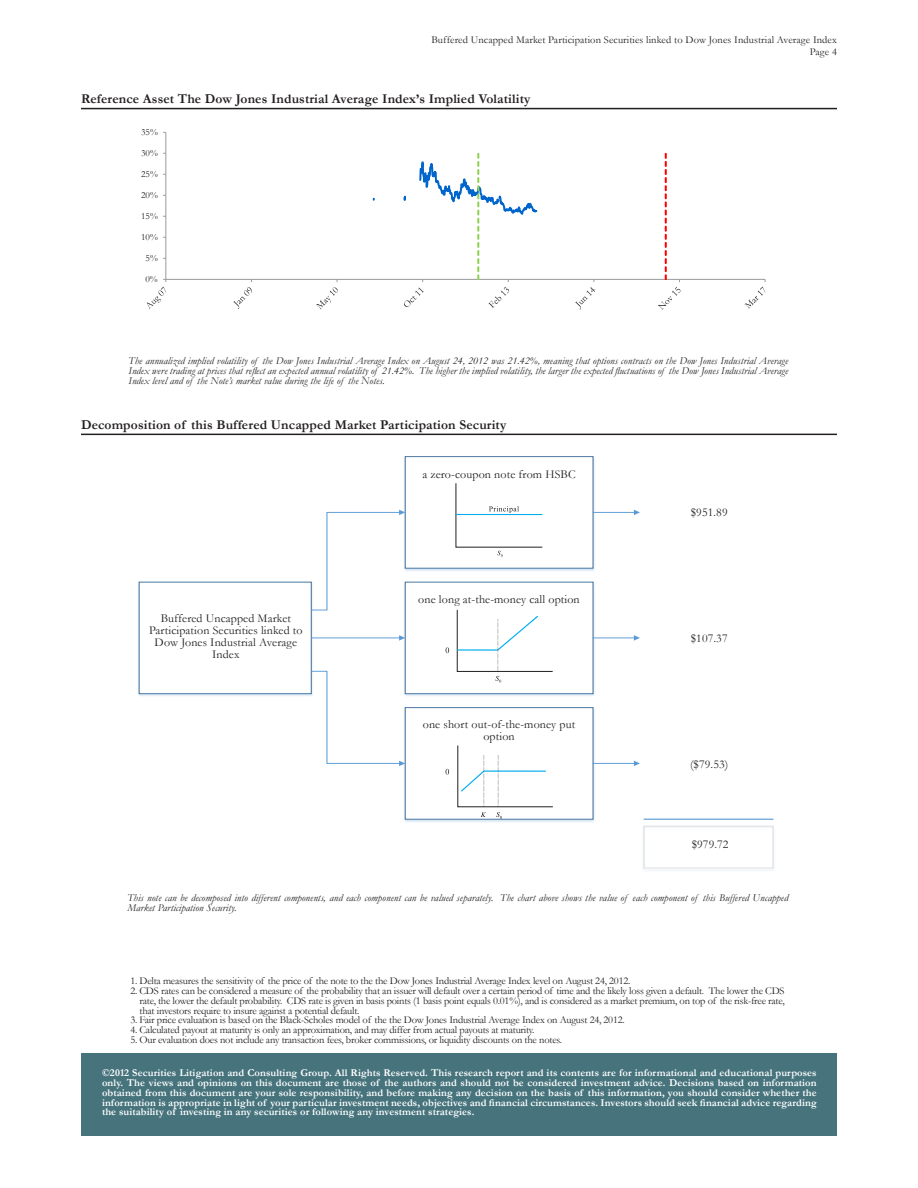
<style>
.page{position:relative;width:918px;height:1188px;background:#fff}
.page>*{position:absolute;margin:0;border:0;box-sizing:border-box;transform-origin:0 0}
.t1{font:700 13.5px "Garamond";letter-spacing:.01em;color:#231f20}
.t2{font:12px/12px "Garamond";letter-spacing:.01em;color:#231f20;text-align:center}
.t3{font:10.5px/9.8px "Garamond";letter-spacing:-.02em;color:#231f20;text-align:justify}
.t4{font:700 10.5px/9.8px "Garamond";letter-spacing:.01em;color:#fff;text-align:justify}
.t5{font:italic 10.5px/9.8px "Garamond";letter-spacing:.01em;color:#231f20}
.t6{font:10.5px "Garamond";letter-spacing:.01em;color:#231f20}
.t7{font:9.45px "Garamond";letter-spacing:-.005em;color:#231f20}
</style>
<div class="page">
<hr style="left:81px;top:108px;width:756px;height:1px;background:#231f20">
<hr style="left:81px;top:434px;width:756px;height:1px;background:#231f20">
<hr style="left:165px;top:132px;width:1px;height:147px;background:#989a9d">
<hr style="left:166px;top:279px;width:599px;height:1px;background:#989a9d">
<svg style="left:147px;top:279px;width:19px;height:30px"></svg>
<svg style="left:233px;top:279px;width:19px;height:30px"></svg>
<svg style="left:316px;top:279px;width:22px;height:31px"></svg>
<svg style="left:402px;top:152px;width:137px;height:156px"></svg>
<svg style="left:575px;top:279px;width:20px;height:30px"></svg>
<svg style="left:658px;top:152px;width:22px;height:158px"></svg>
<svg style="left:744px;top:279px;width:22px;height:30px"></svg>
<div style="left:139px;top:582px;width:173px;height:112px;border:1px solid #41719c"></div>
<img style="left:404px;top:456px;width:194px;height:115px">
<div style="left:405px;top:457px;width:188px;height:111px;background:#fff"></div>
<div style="left:405px;top:456px;width:188px;height:112px;border:1px solid #41719c"></div>
<img style="left:404px;top:581px;width:194px;height:115px">
<div style="left:405px;top:582px;width:188px;height:112px;background:#fff"></div>
<div style="left:405px;top:582px;width:188px;height:112px;border:1px solid #41719c"></div>
<img style="left:404px;top:707px;width:192px;height:115px">
<div style="left:405px;top:708px;width:188px;height:111px;background:#fff"></div>
<div style="left:405px;top:707px;width:188px;height:113px;border:1px solid #41719c"></div>
<svg style="left:310px;top:510px;width:95px;height:101px"></svg>
<svg style="left:310px;top:671px;width:95px;height:95px"></svg>
<hr style="left:593px;top:763px;width:42px;height:1px;background:#5b9bd5">
<svg style="left:634px;top:761px;width:6px;height:5px"></svg>
<hr style="left:593px;top:638px;width:42px;height:1px;background:#5b9bd5">
<svg style="left:634px;top:635px;width:6px;height:6px"></svg>
<hr style="left:593px;top:512px;width:42px;height:1px;background:#5b9bd5">
<svg style="left:634px;top:510px;width:6px;height:5px"></svg>
<hr style="left:311px;top:638px;width:89px;height:1px;background:#5b9bd5">
<svg style="left:399px;top:635px;width:6px;height:6px"></svg>
<div style="left:644px;top:826px;width:129px;height:42px;border:1px solid #dbdcde"></div>
<hr style="left:644px;top:819px;width:129px;height:1px;background:#5b9bd5">
<div style="left:82px;top:1053px;width:755px;height:82px;background:#46737c"></div>
<svg style="left:455px;top:483px;width:88px;height:74px"></svg>
<svg style="left:446px;top:769px;width:3px;height:6px"></svg>
<svg style="left:457px;top:745px;width:97px;height:74px"></svg>
<svg style="left:446px;top:647px;width:3px;height:6px"></svg>
<svg style="left:456px;top:610px;width:97px;height:73px"></svg>
<p class="t6" style="left:431px;top:33px;width:407px">Buffered Uncapped Market Participation Securities linked to Dow Jones Industrial Average Index</p>
<p class="t1" style="left:81px;top:90px;width:451px">Reference Asset The Dow Jones Industrial Average Index’s Implied Volatility</p>
<p class="t7" style="left:141px;top:125px;width:18px">35%</p>
<p class="t7" style="left:141px;top:147px;width:18px">30%</p>
<p class="t7" style="left:141px;top:168px;width:18px">25%</p>
<p class="t7" style="left:141px;top:189px;width:18px">20%</p>
<p class="t7" style="left:141px;top:210px;width:18px">15%</p>
<p class="t7" style="left:141px;top:231px;width:18px">10%</p>
<p class="t7" style="left:146px;top:252px;width:14px">5%</p>
<p class="t7" style="left:146px;top:273px;width:14px">0%</p>
<p class="t3" style="left:810px;top:47px;width:29px">Page 4</p>
<p class="t5" style="left:129px;top:356px;width:661px;text-align:justify">The annualized implied volatility of the Dow Jones Industrial Average Index on August 24, 2012 was 21.42%, meaning that options contracts on the Dow Jones Industrial Average Index were trading at prices that reflect an expected annual volatility of 21.42%. The higher the implied volatility, the larger the expected fluctuations of the Dow Jones Industrial Average Index level and of the Note’s market value during the life of the Notes.</p>
<p class="t1" style="left:81px;top:416px;width:427px">Decomposition of this Buffered Uncapped Market Participation Security</p>
<p class="t2" style="left:422px;top:468px;width:155px">a zero-coupon note from HSBC</p>
<p class="t2" style="left:691px;top:506px;width:38px">$951.89</p>
<p class="t2" style="left:149px;top:612px;width:155px">Buffered Uncapped Market<br>Participation Securities linked to<br>Dow Jones Industrial Average<br>Index</p>
<p class="t2" style="left:418px;top:593px;width:163px">one long at-the-money call option</p>
<p class="t2" style="left:423px;top:718px;width:154px">one short out-of-the-money put option</p>
<p class="t2" style="left:691px;top:632px;width:38px">$107.37</p>
<p class="t2" style="left:690px;top:758px;width:40px">($79.53)</p>
<p class="t2" style="left:692px;top:838px;width:38px">$979.72</p>
<p class="t5" style="left:127px;top:892px;width:662px">This note can be decomposed into different components, and each component can be valued separately. The chart above shows the value of each component of this Buffered Uncapped<br>Market Participation Security.</p>
<p class="t3" style="left:130px;top:976px;width:501px">1. Delta measures the sensitivity of the price of the note to the the Dow Jones Industrial Average Index level on August 24, 2012.</p>
<p class="t3" style="left:139px;top:986px;width:647px;text-indent:-9px">2. CDS rates can be considered a measure of the probability that an issuer will default over a certain period of time and the likely loss given a default. The lower the CDS rate, the lower the default probability. CDS rate is given in basis points (1 basis point equals 0.01%), and is considered as a market premium, on top of the risk-free rate, that investors require to insure against a potential default.</p>
<p class="t3" style="left:130px;top:1015px;width:496px">3. Fair price evaluation is based on the Black-Scholes model of the the Dow Jones Industrial Average Index on August 24, 2012.</p>
<p class="t3" style="left:130px;top:1025px;width:406px">4. Calculated payout at maturity is only an approximation, and may differ from actual payouts at maturity.</p>
<p class="t3" style="left:130px;top:1034px;width:433px">5. Our evaluation does not include any transaction fees, broker commissions, or liquidity discounts on the notes.</p>
<p class="t4" style="left:102px;top:1068px;width:716px">©2012 Securities Litigation and Consulting Group. All Rights Reserved. This research report and its contents are for informational and educational purposes only. The views and opinions on this document are those of the authors and should not be considered investment advice. Decisions based on information obtained from this document are your sole responsibility, and before making any decision on the basis of this information, you should consider whether the information is appropriate in light of your particular investment needs, objectives and financial circumstances. Investors should seek financial advice regarding the suitability of investing in any securities or following any investment strategies.</p>
</div>
